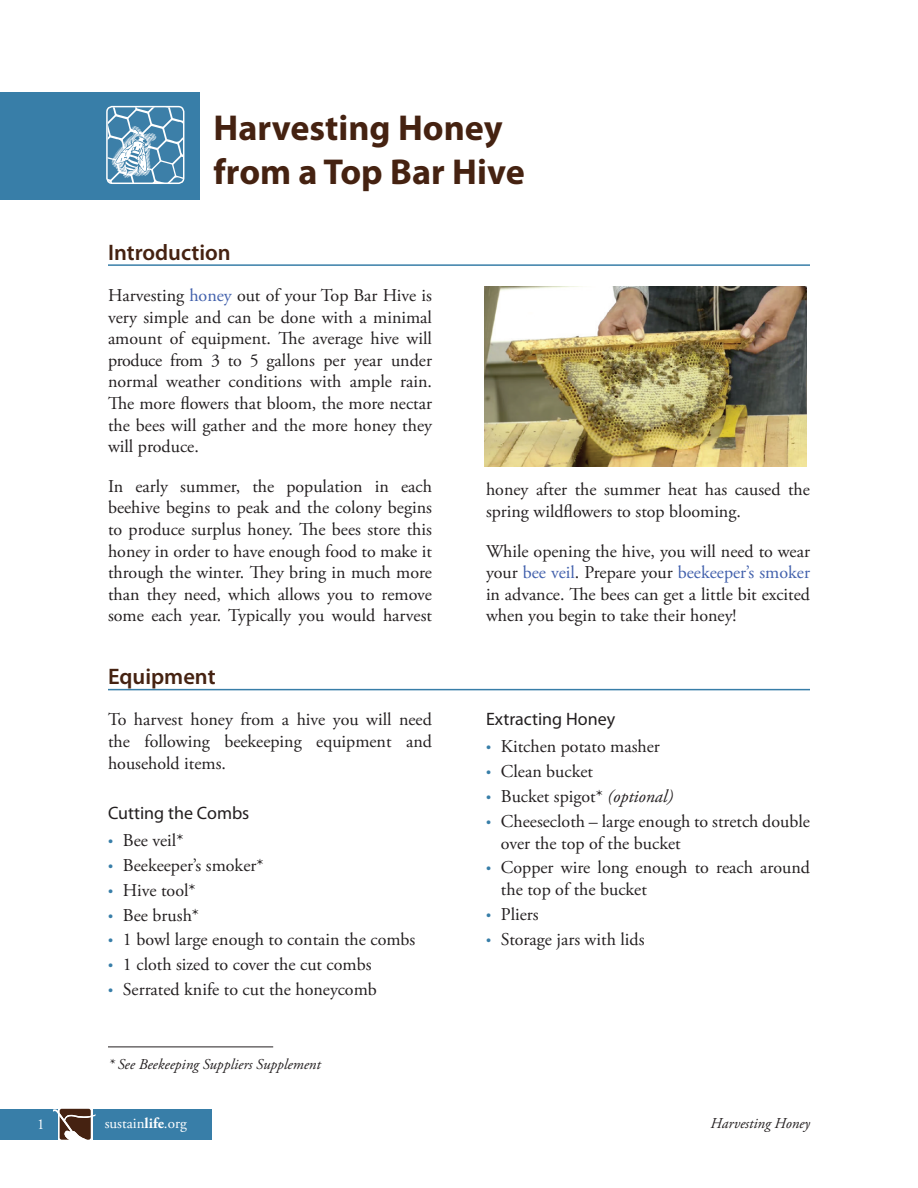
<style>
.page{position:relative;width:918px;height:1188px;background:#fff}
.page>*{position:absolute;margin:0;border:0;box-sizing:border-box;transform-origin:0 0}
.t1{font:700 36.15px/43.3px "Myriad Pro";color:#452211}
.t2{font:600 22.5px "Myriad Pro";color:#452211}
.t3{font:18px/21.6px "Adobe Garamond Pro";color:#231f20;text-align:justify}
.t4{font:18px "Myriad Pro";color:#231f20}
.t5{font:italic 15px "Adobe Garamond Pro";color:#231f20}
.t6{font:15px "Adobe Garamond Pro";color:#fff}
.s1{color:#4160ac}
.s2{font-family:"Myriad Pro";color:#387ea8}
.s3{font-style:italic}
.s4{font-weight:700}
</style>
<div class="page">
<div style="left:0;top:1109px;width:212px;height:31px;background:#387ea8"></div>
<svg style="left:61px;top:1108px;width:29px;height:1px"></svg>
<svg style="left:53px;top:1109px;width:43px;height:31px"></svg>
<div style="left:0;top:92px;width:200px;height:107px;background:#387ea8"></div>
<svg style="left:107px;top:107px;width:77px;height:77px"></svg>
<div style="left:106px;top:106px;width:78px;height:78px;border:1px solid #fff;border-radius:5px"></div>
<hr style="left:108px;top:264px;width:702px;height:2px;background:#387ea8">
<hr style="left:108px;top:689px;width:702px;height:1px;background:#387ea8">
<hr style="left:108px;top:1047px;width:165px;height:1px;background:#231f20">
<img style="left:485px;top:286px;width:321px;height:181px">
<h1 class="t1" style="left:214px;top:105px;width:313px">Harvesting Honey from a Top Bar Hive</h1>
<p class="t2" style="left:108px;top:238px;width:124px">Introduction</p>
<p class="t3" style="left:108px;top:285px;width:326px">Harvesting <span class="s1">honey</span> out of your Top Bar Hive is very simple and can be done with a minimal amount of equipment. The average hive will produce from 3 to 5 gallons per year under normal weather conditions with ample rain.<br>The more flowers that bloom, the more nectar the bees will gather and the more honey they will produce.</p>
<p class="t3" style="left:108px;top:476px;width:326px">In early summer, the population in each beehive begins to peak and the colony begins to produce surplus honey. The bees store this honey in order to have enough food to make it through the winter. They bring in much more than they need, which allows you to remove some each year. Typically you would harvest</p>
<p class="t3" style="left:486px;top:480px;width:326px">honey after the summer heat has caused the spring wildflowers to stop blooming.</p>
<p class="t3" style="left:486px;top:541px;width:326px">While opening the hive, you will need to wear your <span class="s1">bee veil</span>. Prepare your <span class="s1">beekeeper’s smoker </span>in advance. The bees can get a little bit excited when you begin to take their honey!</p>
<p class="t2" style="left:108px;top:663px;width:109px">Equipment</p>
<p class="t3" style="left:108px;top:710px;width:326px">To harvest honey from a hive you will need the following beekeeping equipment and household items.</p>
<p class="t4" style="left:108px;top:802px;width:143px">Cutting the Combs</p>
<p class="t3" style="left:108px;top:830px;width:77px"><span class="s2">•</span> Bee veil*</p>
<p class="t3" style="left:108px;top:855px;width:157px"><span class="s2">•</span> Beekeeper’s smoker*</p>
<p class="t3" style="left:108px;top:880px;width:89px"><span class="s2">•</span> Hive tool*</p>
<p class="t3" style="left:108px;top:905px;width:93px"><span class="s2">•</span> Bee brush*</p>
<p class="t3" style="left:108px;top:930px;width:309px"><span class="s2">•</span> 1 bowl large enough to contain the combs</p>
<p class="t3" style="left:108px;top:954px;width:265px"><span class="s2">•</span> 1 cloth sized to cover the cut combs</p>
<p class="t3" style="left:108px;top:979px;width:270px"><span class="s2">•</span> Serrated knife to cut the honeycomb</p>
<p class="t5" style="left:108px;top:1056px;width:214px">* See Beekeeping Suppliers Supplement</p>
<p class="t4" style="left:486px;top:708px;width:131px">Extracting Honey</p>
<p class="t3" style="left:486px;top:737px;width:175px"><span class="s2">•</span> Kitchen potato masher</p>
<p class="t3" style="left:486px;top:761px;width:109px"><span class="s2">•</span> Clean bucket</p>
<p class="t3" style="left:486px;top:786px;width:189px"><span class="s2">•</span> Bucket spigot* <span class="s3">(optional)</span></p>
<p class="t3" style="left:501px;top:811px;width:311px;text-indent:-15px"><span class="s2">•</span> Cheesecloth – large enough to stretch double over the top of the bucket</p>
<p class="t3" style="left:501px;top:858px;width:310px;text-indent:-15px"><span class="s2">•</span> Copper wire long enough to reach around the top of the bucket</p>
<p class="t3" style="left:486px;top:904px;width:54px"><span class="s2">•</span> Pliers</p>
<p class="t3" style="left:486px;top:929px;width:160px"><span class="s2">•</span> Storage jars with lids</p>
<p class="t6" style="left:37px;top:1115px;width:9px">1</p>
<p class="t6" style="left:105px;top:1115px;width:83px">sustain<span class="s4">life</span>.org</p>
<p class="t5" style="left:711px;top:1115px;width:101px">Harvesting Honey</p>
</div>
